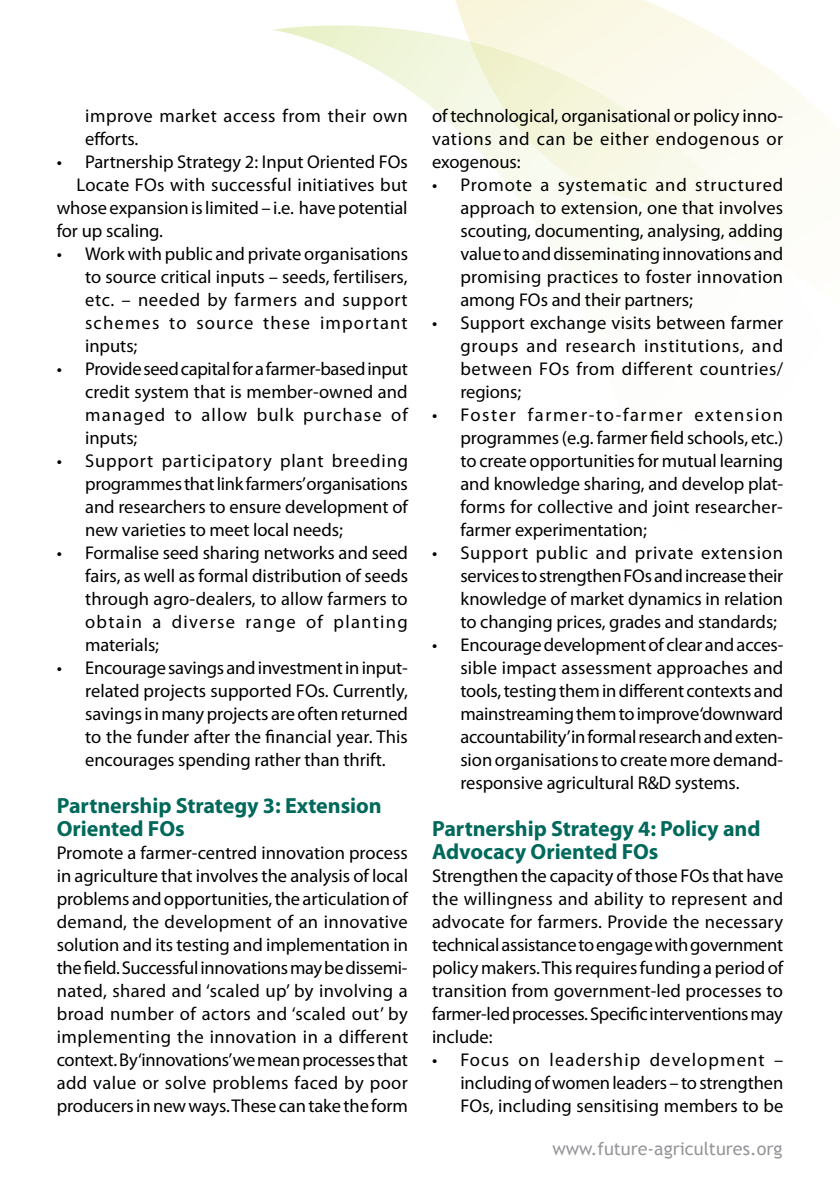
<style>
.page{position:relative;width:840px;height:1191px;background:#fff}
.page>*{position:absolute;margin:0;border:0;box-sizing:border-box;transform-origin:0 0}
.t1{font:700 22px/23px "Myriad Pro";letter-spacing:-.005em;color:#00695b}
.t2{font:18.4px/23px "Myriad Pro";letter-spacing:-.005em;color:#000;text-align:justify}
.t3{font:18.4px/23px "Myriad Pro";letter-spacing:.03em;color:#000}
.t4{font:18.4px "Myriad Pro";letter-spacing:.015em;color:#000}
.t5{font:18px "Trebuchet MS";color:#97979b}
</style>
<div class="page">
<img style="left:273px;top:22px;width:566px;height:382px">
<p class="t3" style="left:85px;top:104px;width:324px">improve market access from their own efforts.</p>
<p class="t2" style="left:57px;top:150px;width:352px">• Partnership Strategy 2: Input Oriented FOs</p>
<p class="t4" style="left:77px;top:174px;width:332px">Locate FOs with successful initiatives but</p>
<p class="t2" style="left:57px;top:196px;width:352px">whose expansion is limited – i.e. have potential</p>
<p class="t2" style="left:57px;top:219px;width:108px">for up scaling.</p>
<p class="t2" style="left:85px;top:242px;width:324px;text-indent:-28px">• Work with public and private organisations to source critical inputs – seeds, fertilisers, etc. – needed by farmers and support schemes to source these important inputs;</p>
<p class="t2" style="left:85px;top:357px;width:324px;text-indent:-28px">• Provide seed capital for a farmer-based input credit system that is member-owned and managed to allow bulk purchase of inputs;</p>
<p class="t2" style="left:85px;top:449px;width:324px;text-indent:-28px">• Support participatory plant breeding programmes that link farmers’organisations and researchers to ensure development of new varieties to meet local needs;</p>
<p class="t2" style="left:85px;top:541px;width:324px;text-indent:-28px">• Formalise seed sharing networks and seed fairs, as well as formal distribution of seeds through agro-dealers, to allow farmers to obtain a diverse range of planting materials;</p>
<p class="t2" style="left:85px;top:656px;width:324px;text-indent:-28px">• Encourage savings and investment in input&shy;related projects supported FOs. Currently, savings in many projects are often returned to the funder after the financial year. This encourages spending rather than thrift.</p>
<p class="t1" style="left:57px;top:793px;width:326px">Partnership Strategy 3: Extension<br>Oriented FOs</p>
<p class="t2" style="left:57px;top:840px;width:353px">Promote a farmer-centred innovation process in agriculture that involves the analysis of local problems and opportunities, the articulation of demand, the development of an innovative solution and its testing and implementation in the field. Successful innovations may be dissemi&shy;nated, shared and ‘scaled up’ by involving a broad number of actors and ‘scaled out’ by implementing the innovation in a different context. By ‘innovations’we mean processes that add value or solve problems faced by poor producers in new ways. These can take the form</p>
<p class="t2" style="left:432px;top:104px;width:352px">of technological, organisational or policy inno&shy;vations and can be either endogenous or exogenous:</p>
<p class="t2" style="left:460px;top:173px;width:324px;text-indent:-28px">• Promote a systematic and structured approach to extension, one that involves scouting, documenting, analysing, adding value to and disseminating innovations and promising practices to foster innovation among FOs and their partners;</p>
<p class="t2" style="left:460px;top:311px;width:324px;text-indent:-28px">• Support exchange visits between farmer groups and research institutions, and between FOs from different countries/ regions;</p>
<p class="t2" style="left:460px;top:403px;width:324px;text-indent:-28px">• Foster farmer-to-farmer extension programmes (e.g. farmer field schools, etc.) to create opportunities for mutual learning and knowledge sharing, and develop plat&shy;forms for collective and joint researcher&shy;farmer experimentation;</p>
<p class="t2" style="left:460px;top:541px;width:324px;text-indent:-28px">• Support public and private extension services to strengthen FOs and increase their knowledge of market dynamics in relation to changing prices, grades and standards;</p>
<p class="t2" style="left:460px;top:633px;width:324px;text-indent:-28px">• Encourage development of clear and acces&shy;sible impact assessment approaches and tools, testing them in different contexts and mainstreaming them to improve ‘downward accountability’in formal research and exten&shy;sion organisations to create more demand&shy;responsive agricultural R&amp;D systems.</p>
<p class="t1" style="left:432px;top:816px;width:330px">Partnership Strategy 4: Policy and<br>Advocacy Oriented FOs</p>
<p class="t2" style="left:432px;top:863px;width:352px">Strengthen the capacity of those FOs that have the willingness and ability to represent and advocate for farmers. Provide the necessary technical assistance to engage with government policy makers. This requires funding a period of transition from government-led processes to farmer-led processes. Specific interventions may include:</p>
<p class="t2" style="left:460px;top:1047px;width:324px;text-indent:-28px">• Focus on leadership development – including of women leaders – to strengthen FOs, including sensitising members to be</p>
<p class="t5" style="left:552px;top:1137px;width:231px">www.future-agricultures.org</p>
</div>
